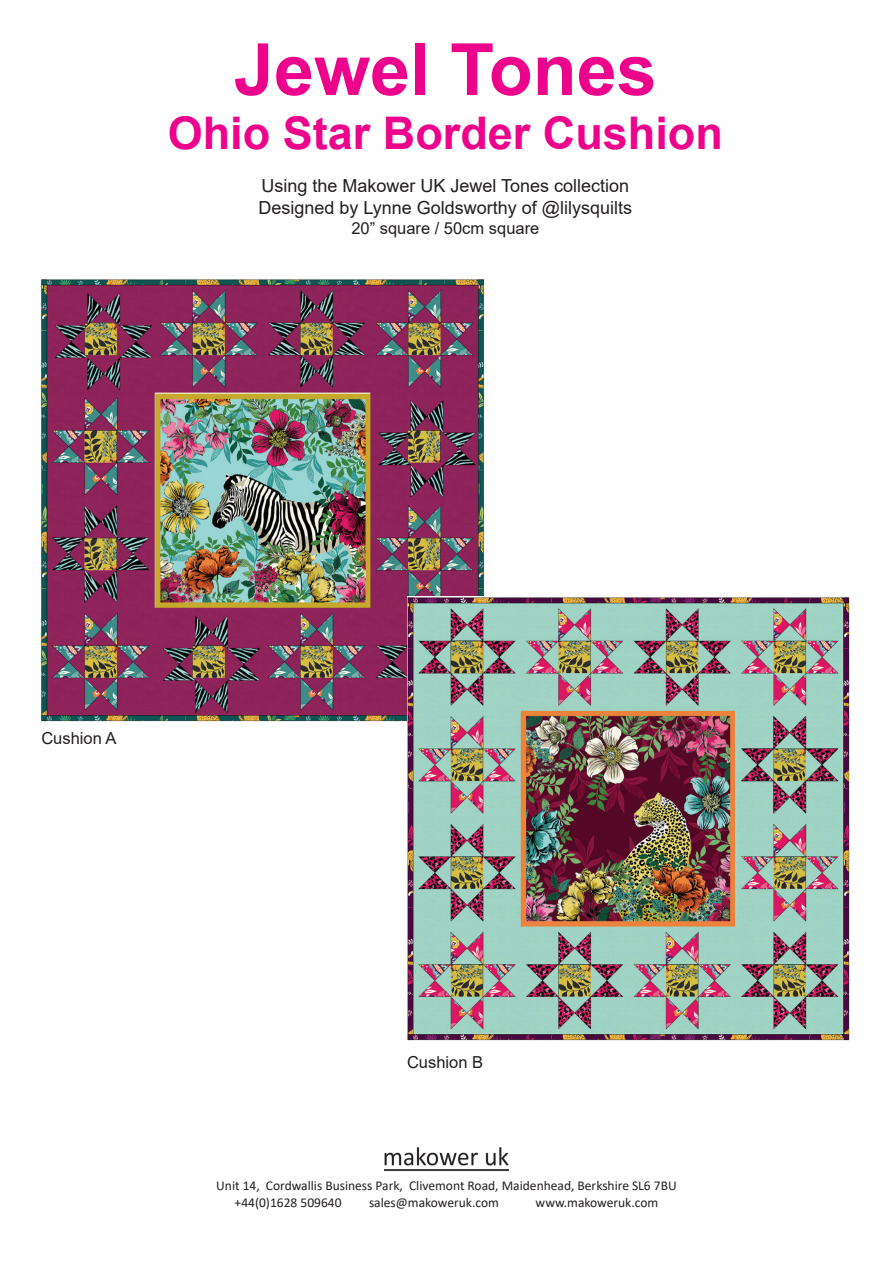
<style>
.page{position:relative;width:893px;height:1263px;background:#fff}
.page>*{position:absolute;margin:0;border:0;box-sizing:border-box;transform-origin:0 0}
.t1{font:700 72px "Arial";color:#ed028c}
.t2{font:700 45px "Arial";color:#ed028c}
.t3{font:18px/21.6px "Arial";color:#231f20}
.t4{font:16.5px "Arial";color:#231f20}
.t5{font:13.5px/16.2px "Calibri";color:#231f20}
</style>
<div class="page">
<img style="left:385px;top:1148px;width:123px;height:23px">
<img style="left:41px;top:279px;width:444px;height:443px">
<img style="left:407px;top:597px;width:443px;height:443px">
<h1 class="t1" style="left:234px;top:19px;width:424px">Jewel Tones</h1>
<h2 class="t2" style="left:168px;top:101px;width:557px">Ohio Star Border Cushion</h2>
<h3 class="t3" style="left:258px;top:175px;width:375px">Using the Makower UK Jewel Tones collection<br>Designed by Lynne Goldsworthy of @lilysquilts</h3>
<p class="t4" style="left:351px;top:216px;width:190px">20” square / 50cm square</p>
<p class="t4" style="left:41px;top:727px;width:77px">Cushion A</p>
<p class="t4" style="left:407px;top:1051px;width:78px">Cushion B</p>
<p class="t5" style="left:235px;top:1177px;width:444px;text-indent:-18px">Unit 14, Cordwallis Business Park, Clivemont Road, Maidenhead, Berkshire SL6 7BU +44(0)1628 509640</p>
<p class="t5" style="left:369px;top:1193px;width:131px">sales@makoweruk.com</p>
<p class="t5" style="left:536px;top:1193px;width:124px">www.makoweruk.com</p>
</div>
